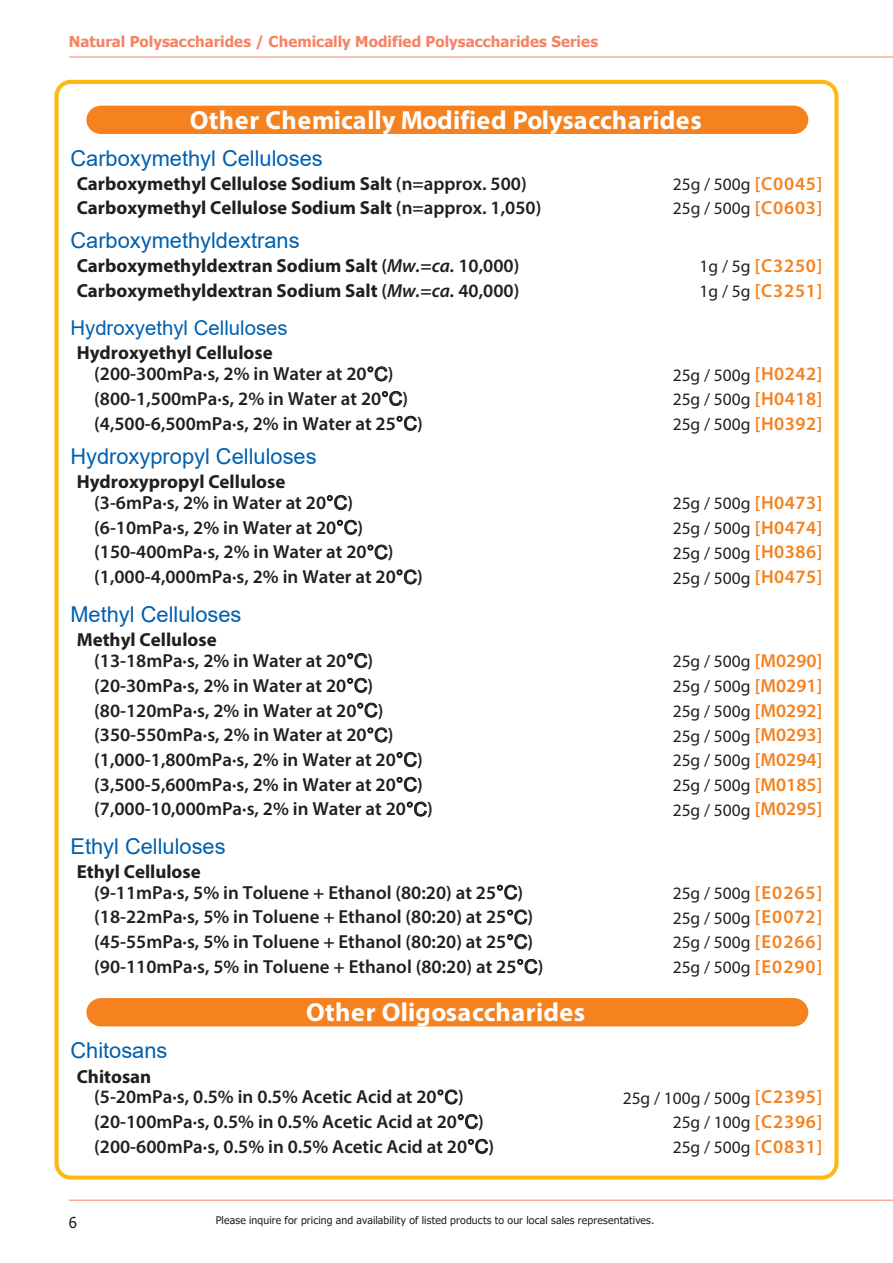
<style>
.page{position:relative;width:893px;height:1263px;background:#fff}
.page>*{position:absolute;margin:0;border:0;box-sizing:border-box;transform-origin:0 0}
.t1{font:700 26.25px "Myriad Pro";letter-spacing:.01em;color:#fff}
.t2{font:21.9px "Arial";color:#0060af}
.t3{font:20.4px "Arial";color:#0060af}
.t4{font:600 18.9px/20.7px "Myriad Pro";color:#221e1f}
.t5{font:700 18.9px "Myriad Pro";color:#221e1f}
.t6{font:600 18.9px "Myriad Pro";letter-spacing:.04em;color:#f5821f}
.t7{font:17.4px "Myriad Pro";color:#221e1f}
.t8{font:700 15px "Tahoma";color:#f58465}
.t9{font:15px "Tahoma";color:#221e1f}
.t10{font:10.5px "Tahoma";letter-spacing:.015em;color:#221e1f}
.s1{font-weight:600}
.s2{font-weight:600;font-size:18.9px;color:#f5821f}
.s3{font-weight:600;font-style:italic}
.s4{font-weight:400;font-size:17.4px;color:#221e1f}
.s5{font-weight:700}
.s6{font-family:"Arial";font-weight:400}
</style>
<div class="page">
<hr style="left:69px;top:1200px;width:824px;height:1px;background:#f58465">
<hr style="left:69px;top:57px;width:824px;height:1px;background:#f58465">
<div style="left:54px;top:80px;width:784px;height:1100px;border:4px solid #fdb812;border-radius:14px"></div>
<div style="left:86px;top:106px;width:722px;height:28px;background:#f5821f"></div>
<div style="left:86px;top:998px;width:722px;height:28px;background:#f5821f"></div>
<svg style="left:438px;top:1089px;width:20px;height:15px"></svg>
<svg style="left:458px;top:1114px;width:20px;height:15px"></svg>
<svg style="left:468px;top:1139px;width:20px;height:15px"></svg>
<svg style="left:367px;top:366px;width:21px;height:15px"></svg>
<svg style="left:382px;top:391px;width:20px;height:15px"></svg>
<svg style="left:397px;top:416px;width:20px;height:15px"></svg>
<svg style="left:327px;top:495px;width:20px;height:15px"></svg>
<svg style="left:337px;top:520px;width:20px;height:15px"></svg>
<svg style="left:367px;top:545px;width:21px;height:14px"></svg>
<svg style="left:397px;top:569px;width:20px;height:15px"></svg>
<svg style="left:347px;top:653px;width:20px;height:15px"></svg>
<svg style="left:347px;top:678px;width:20px;height:15px"></svg>
<svg style="left:357px;top:703px;width:20px;height:14px"></svg>
<svg style="left:367px;top:727px;width:21px;height:15px"></svg>
<svg style="left:397px;top:752px;width:20px;height:15px"></svg>
<svg style="left:397px;top:777px;width:20px;height:15px"></svg>
<svg style="left:407px;top:802px;width:20px;height:14px"></svg>
<svg style="left:497px;top:885px;width:20px;height:14px"></svg>
<svg style="left:507px;top:909px;width:20px;height:15px"></svg>
<svg style="left:507px;top:934px;width:20px;height:15px"></svg>
<svg style="left:517px;top:959px;width:20px;height:15px"></svg>
<p class="t8" style="left:69px;top:31px;width:531px">Natural Polysaccharides / Chemically Modified Polysaccharides Series</p>
<h1 class="t1" style="left:190px;top:103px;width:513px">Other Chemically Modified Polysaccharides</h1>
<p class="t2" style="left:70px;top:143px;width:254px">Carboxymethyl Celluloses</p>
<p class="t5" style="left:77px;top:171px;width:451px">Carboxymethyl Cellulose Sodium Salt <span class="s1">(n=approx. 500)</span></p>
<p class="t7" style="left:673px;top:173px;width:151px">25g / 500g <span class="s2">[C0045]</span></p>
<p class="t5" style="left:77px;top:195px;width:466px">Carboxymethyl Cellulose Sodium Salt <span class="s1">(n=approx. 1,050)</span></p>
<p class="t7" style="left:673px;top:197px;width:151px">25g / 500g <span class="s2">[C0603]</span></p>
<p class="t2" style="left:70px;top:225px;width:231px">Carboxymethyldextrans</p>
<p class="t5" style="left:77px;top:253px;width:444px">Carboxymethyldextran Sodium Salt <span class="s1">(</span><span class="s3">Mw.</span><span class="s1">=</span><span class="s3">ca.</span> <span class="s1">10,000)</span></p>
<p class="t6" style="left:700px;top:254px;width:124px"><span class="s4">1g / 5g</span> [C3250]</p>
<p class="t5" style="left:77px;top:278px;width:444px">Carboxymethyldextran Sodium Salt <span class="s1">(</span><span class="s3">Mw.</span><span class="s1">=</span><span class="s3">ca.</span> <span class="s1">40,000)</span></p>
<p class="t6" style="left:700px;top:278px;width:124px"><span class="s4">1g / 5g</span> [C3251]</p>
<p class="t3" style="left:70px;top:314px;width:219px">Hydroxyethyl Celluloses</p>
<p class="t4" style="left:94px;top:342px;width:301px;text-indent:-17px"><span class="s5">Hydroxyethyl Cellulose </span>(200-300mPa·s, 2% in Water at 20<span class="s6">°C</span>)</p>
<p class="t7" style="left:673px;top:364px;width:151px">25g / 500g <span class="s2">[H0242]</span></p>
<p class="t4" style="left:94px;top:388px;width:315px">(800-1,500mPa·s, 2% in Water at 20<span class="s6">°C</span>)</p>
<p class="t7" style="left:673px;top:389px;width:151px">25g / 500g <span class="s2">[H0418]</span></p>
<p class="t4" style="left:94px;top:412px;width:330px">(4,500-6,500mPa·s, 2% in Water at 25<span class="s6">°C</span>)</p>
<p class="t7" style="left:673px;top:413px;width:151px">25g / 500g <span class="s2">[H0392]</span></p>
<p class="t2" style="left:70px;top:441px;width:248px">Hydroxypropyl Celluloses</p>
<p class="t4" style="left:94px;top:471px;width:260px;text-indent:-17px"><span class="s5">Hydroxypropyl Cellulose </span>(3-6mPa·s, 2% in Water at 20<span class="s6">°C</span>)</p>
<p class="t7" style="left:673px;top:493px;width:151px">25g / 500g <span class="s2">[H0473]</span></p>
<p class="t4" style="left:94px;top:516px;width:270px">(6-10mPa·s, 2% in Water at 20<span class="s6">°C</span>)</p>
<p class="t7" style="left:673px;top:517px;width:151px">25g / 500g <span class="s2">[H0474]</span></p>
<p class="t4" style="left:94px;top:541px;width:301px">(150-400mPa·s, 2% in Water at 20<span class="s6">°C</span>)</p>
<p class="t7" style="left:673px;top:542px;width:151px">25g / 500g <span class="s2">[H0386]</span></p>
<p class="t4" style="left:94px;top:566px;width:330px">(1,000-4,000mPa·s, 2% in Water at 20<span class="s6">°C</span>)</p>
<p class="t7" style="left:673px;top:567px;width:151px">25g / 500g <span class="s2">[H0475]</span></p>
<p class="t2" style="left:70px;top:599px;width:172px">Methyl Celluloses</p>
<p class="t4" style="left:94px;top:629px;width:281px;text-indent:-17px"><span class="s5">Methyl Cellulose<br></span>(13-18mPa·s, 2% in Water at 20<span class="s6">°C</span>)</p>
<p class="t7" style="left:673px;top:651px;width:151px">25g / 500g <span class="s2">[M0290]</span></p>
<p class="t4" style="left:94px;top:675px;width:281px">(20-30mPa·s, 2% in Water at 20<span class="s6">°C</span>)</p>
<p class="t7" style="left:673px;top:676px;width:151px">25g / 500g <span class="s2">[M0291]</span></p>
<p class="t4" style="left:94px;top:699px;width:291px">(80-120mPa·s, 2% in Water at 20<span class="s6">°C</span>)</p>
<p class="t7" style="left:673px;top:700px;width:151px">25g / 500g <span class="s2">[M0292]</span></p>
<p class="t4" style="left:94px;top:724px;width:301px">(350-550mPa·s, 2% in Water at 20<span class="s6">°C</span>)</p>
<p class="t7" style="left:673px;top:725px;width:151px">25g / 500g <span class="s2">[M0293]</span></p>
<p class="t4" style="left:94px;top:749px;width:330px">(1,000-1,800mPa·s, 2% in Water at 20<span class="s6">°C</span>)</p>
<p class="t7" style="left:673px;top:750px;width:151px">25g / 500g <span class="s2">[M0294]</span></p>
<p class="t4" style="left:94px;top:773px;width:330px">(3,500-5,600mPa·s, 2% in Water at 20<span class="s6">°C</span>)</p>
<p class="t7" style="left:673px;top:774px;width:151px">25g / 500g <span class="s2">[M0185]</span></p>
<p class="t4" style="left:94px;top:798px;width:340px">(7,000-10,000mPa·s, 2% in Water at 20<span class="s6">°C</span>)</p>
<p class="t7" style="left:673px;top:799px;width:151px">25g / 500g <span class="s2">[M0295]</span></p>
<p class="t2" style="left:70px;top:831px;width:157px">Ethyl Celluloses</p>
<p class="t4" style="left:94px;top:861px;width:430px;text-indent:-17px"><span class="s5">Ethyl Cellulose<br></span>(9-11mPa·s, 5% in Toluene + Ethanol (80:20) at 25<span class="s6">°C</span>)</p>
<p class="t7" style="left:673px;top:882px;width:151px">25g / 500g <span class="s2">[E0265]</span></p>
<p class="t4" style="left:94px;top:906px;width:441px">(18-22mPa·s, 5% in Toluene + Ethanol (80:20) at 25<span class="s6">°C</span>)</p>
<p class="t7" style="left:673px;top:907px;width:151px">25g / 500g <span class="s2">[E0072]</span></p>
<p class="t4" style="left:94px;top:931px;width:441px">(45-55mPa·s, 5% in Toluene + Ethanol (80:20) at 25<span class="s6">°C</span>)</p>
<p class="t7" style="left:673px;top:932px;width:151px">25g / 500g <span class="s2">[E0266]</span></p>
<p class="t4" style="left:94px;top:956px;width:451px">(90-110mPa·s, 5% in Toluene + Ethanol (80:20) at 25<span class="s6">°C</span>)</p>
<p class="t7" style="left:673px;top:957px;width:151px">25g / 500g <span class="s2">[E0290]</span></p>
<p class="t2" style="left:70px;top:1035px;width:99px">Chitosans</p>
<h1 class="t1" style="left:306px;top:995px;width:281px">Other Oligosaccharides</h1>
<p class="t4" style="left:94px;top:1065px;width:371px;text-indent:-17px"><span class="s5">Chitosan<br></span>(5-20mPa·s, 0.5% in 0.5% Acetic Acid at 20<span class="s6">°C</span>)</p>
<p class="t7" style="left:623px;top:1087px;width:201px">25g / 100g / 500g <span class="s2">[C2395]</span></p>
<p class="t4" style="left:94px;top:1111px;width:391px">(20-100mPa·s, 0.5% in 0.5% Acetic Acid at 20<span class="s6">°C</span>)</p>
<p class="t7" style="left:673px;top:1112px;width:151px">25g / 100g <span class="s2">[C2396]</span></p>
<p class="t4" style="left:94px;top:1135px;width:401px">(200-600mPa·s, 0.5% in 0.5% Acetic Acid at 20<span class="s6">°C</span>)</p>
<p class="t7" style="left:673px;top:1136px;width:151px">25g / 500g <span class="s2">[C0831]</span></p>
<p class="t9" style="left:69px;top:1212px;width:10px">6</p>
<p class="t10" style="left:216px;top:1213px;width:440px">Please inquire for pricing and availability of listed products to our local sales representatives.</p>
</div>
